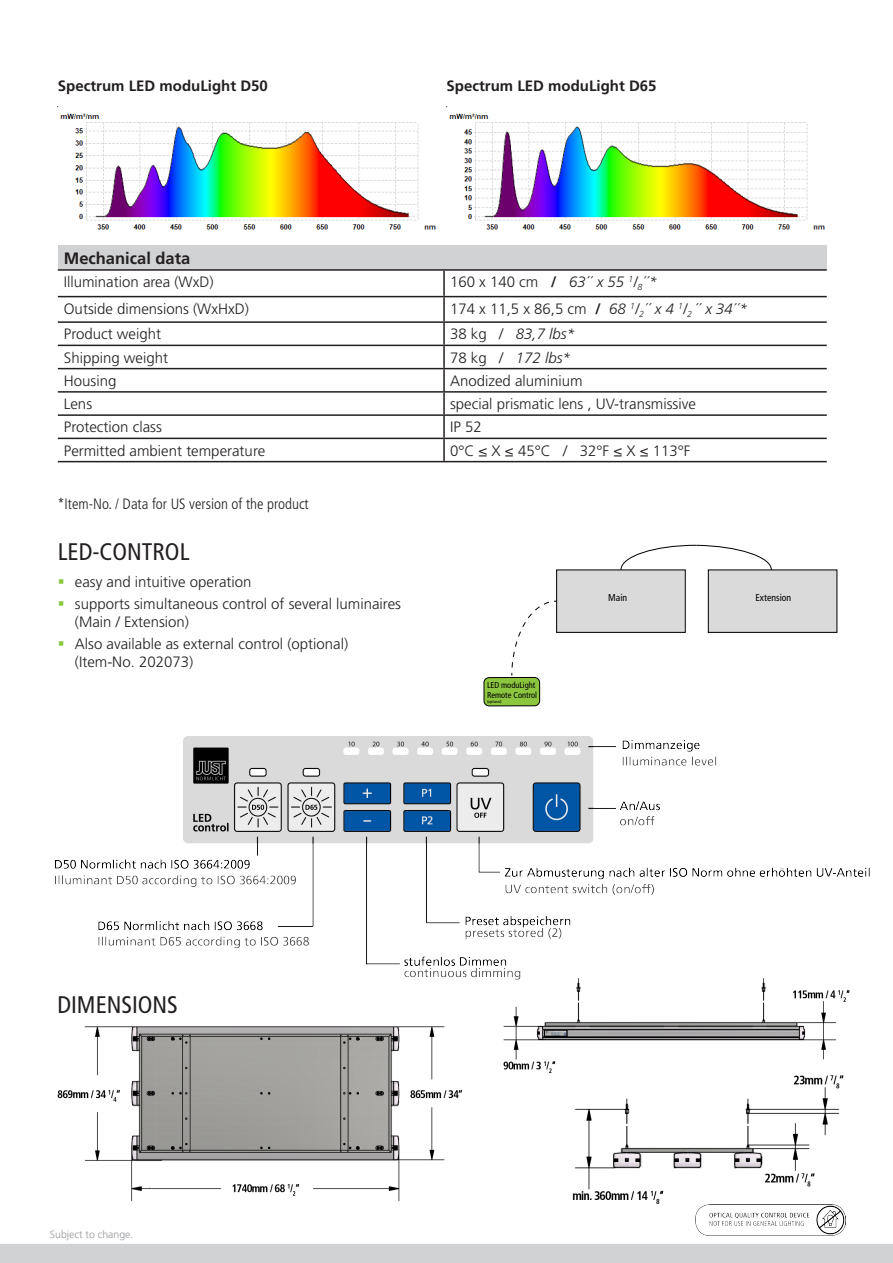
<style>
.page{position:relative;width:893px;height:1263px;background:#fff}
.page>*{position:absolute;margin:0;border:0;box-sizing:border-box;transform-origin:0 0}
.Headline_2{font:condensed 24px "Frutiger LT Pro";color:#231f20}
.Aufzählung{font:condensed 24px "Frutiger LT Pro";color:#231f20}
.t1{font:700 16.5px "Frutiger LT Pro";color:#231f20}
.t2{font:300 15px/18px "Frutiger LT Pro";color:#231f20}
.t3{font:italic 300 15px "Frutiger LT Pro";color:#231f20}
.t4{font:700 15px "Frutiger LT Pro";color:#231f20}
.Aufzählung-2{font:300 condensed 15px "Frutiger LT Pro";color:#231f20}
.t5{font:300 10.5px "Frutiger LT Pro";color:#939598}
.t6{font:condensed 9.9px "Frutiger LT Pro";color:#000}
.t7{font:condensed 8.55px/10.4px "Frutiger LT Pro";color:#000}
.t8{font:condensed 4.05px "Frutiger LT Pro";color:#000}
.s1{font-style:normal}
.s2{font-weight:700;font-style:normal}
</style>
<div class="page">
<img style="left:503px;top:979px;width:347px;height:94px">
<div style="left:58px;top:246px;width:769px;height:24px;background:#d1d2d4"></div>
<hr style="left:58px;top:269px;width:386px;height:2px;background:#231f20">
<hr style="left:444px;top:269px;width:383px;height:2px;background:#231f20">
<hr style="left:443px;top:271px;width:2px;height:25px;background:#231f20">
<hr style="left:58px;top:296px;width:386px;height:1px;background:#231f20">
<hr style="left:444px;top:296px;width:383px;height:1px;background:#231f20">
<hr style="left:443px;top:297px;width:2px;height:24px;background:#231f20">
<hr style="left:58px;top:321px;width:386px;height:2px;background:#231f20">
<hr style="left:444px;top:321px;width:383px;height:2px;background:#231f20">
<hr style="left:443px;top:323px;width:2px;height:22px;background:#231f20">
<hr style="left:58px;top:345px;width:386px;height:1px;background:#231f20">
<hr style="left:444px;top:345px;width:383px;height:1px;background:#231f20">
<hr style="left:443px;top:346px;width:2px;height:22px;background:#231f20">
<hr style="left:58px;top:368px;width:386px;height:1px;background:#231f20">
<hr style="left:444px;top:368px;width:383px;height:1px;background:#231f20">
<hr style="left:443px;top:369px;width:2px;height:22px;background:#231f20">
<hr style="left:58px;top:391px;width:386px;height:2px;background:#231f20">
<hr style="left:444px;top:391px;width:383px;height:2px;background:#231f20">
<hr style="left:443px;top:393px;width:2px;height:21px;background:#231f20">
<hr style="left:58px;top:414px;width:386px;height:2px;background:#231f20">
<hr style="left:444px;top:414px;width:383px;height:2px;background:#231f20">
<hr style="left:443px;top:416px;width:2px;height:22px;background:#231f20">
<hr style="left:58px;top:438px;width:386px;height:1px;background:#231f20">
<hr style="left:444px;top:438px;width:383px;height:1px;background:#231f20">
<hr style="left:443px;top:439px;width:2px;height:22px;background:#231f20">
<hr style="left:58px;top:461px;width:386px;height:1px;background:#231f20">
<hr style="left:444px;top:461px;width:383px;height:1px;background:#231f20">
<img style="left:58px;top:106px;width:767px;height:124px">
<div style="left:557px;top:570px;width:128px;height:62px;background:#dadada"></div>
<div style="left:556px;top:570px;width:129px;height:63px;border:1px solid #000"></div>
<div style="left:708px;top:570px;width:129px;height:62px;background:#dadada"></div>
<div style="left:708px;top:570px;width:129px;height:63px;border:1px solid #000"></div>
<div style="left:484px;top:677px;width:56px;height:29px;background:#8cc63f;border-radius:5px"></div>
<div style="left:484px;top:677px;width:56px;height:29px;border:1px solid #000;border-radius:5px"></div>
<svg style="left:620px;top:545px;width:152px;height:25px"></svg>
<svg style="left:511px;top:601px;width:46px;height:75px"></svg>
<img style="left:55px;top:737px;width:815px;height:242px">
<div style="left:1px;top:1244px;width:891px;height:18px;background:#d1d2d4"></div>
<div style="left:0;top:1244px;width:893px;height:19px;border:2px solid #d1d2d4"></div>
<img style="left:57px;top:1026px;width:405px;height:176px">
<img style="left:561px;top:1071px;width:289px;height:133px">
<img style="left:695px;top:1204px;width:150px;height:31px">
<p class="t4" style="left:58px;top:77px;width:212px">Spectrum LED moduLight D50</p>
<p class="t4" style="left:446px;top:77px;width:212px">Spectrum LED moduLight D65</p>
<p class="t1" style="left:64px;top:248px;width:128px">Mechanical data</p>
<p class="t2" style="left:64px;top:273px;width:151px">Illumination area (WxD)</p>
<p class="t3" style="left:450px;top:273px;width:209px"><span class="s1">160 x 140 cm</span> <span class="s2">/</span> 63´´ x 55 <sup>1</sup>/<sub>8</sub>´´*</p>
<p class="t2" style="left:64px;top:300px;width:187px">Outside dimensions (WxHxD)</p>
<p class="t3" style="left:450px;top:300px;width:299px"><span class="s1">174 x 11,5 x 86,5 cm</span> <span class="s2">/</span> 68 <sup>1</sup>/<sub>2</sub>´´ x 4 <sup>1</sup>/<sub>2</sub> ´´ x 34´´*</p>
<p class="t2" style="left:64px;top:325px;width:99px">Product weight</p>
<p class="t3" style="left:450px;top:325px;width:127px"><span class="s1">38 kg /</span> 83,7 lbs*</p>
<p class="t2" style="left:64px;top:348px;width:106px">Shipping weight</p>
<p class="t3" style="left:450px;top:349px;width:122px"><span class="s1">78 kg /</span> 172 lbs*</p>
<p class="t2" style="left:64px;top:372px;width:54px">Housing</p>
<p class="t2" style="left:450px;top:372px;width:134px">Anodized aluminium</p>
<p class="t2" style="left:64px;top:395px;width:30px">Lens</p>
<p class="t2" style="left:450px;top:395px;width:247px">special prismatic lens , UV-transmissive</p>
<p class="t2" style="left:64px;top:418px;width:100px">Protection class</p>
<p class="t2" style="left:450px;top:418px;width:33px">IP 52</p>
<p class="t2" style="left:64px;top:441px;width:203px">Permitted ambient temperature</p>
<p class="t2" style="left:450px;top:441px;width:242px">0°C ≤ X ≤ 45°C / 32°F ≤ X ≤ 113°F</p>
<p class="Aufzählung-2" style="left:57px;top:495px;width:253px">*Item-No. / Data for US version of the product</p>
<p class="Headline_2" style="left:58px;top:538px;width:133px">LED-CONTROL</p>
<p class="t2" style="left:75px;top:573px;width:178px">easy and intuitive operation</p>
<p class="t2" style="left:75px;top:595px;width:328px">supports simultaneous control of several luminaires (Main / Extension)</p>
<p class="t2" style="left:75px;top:635px;width:275px">Also available as external control (optional) (Item-No. 202073)</p>
<p class="t7" style="left:487px;top:680px;width:52px">LED moduLight<br>Remote Control</p>
<p class="t8" style="left:487px;top:699px;width:16px">(optional)</p>
<p class="t6" style="left:608px;top:592px;width:21px">Main</p>
<p class="t6" style="left:755px;top:591px;width:37px">Extension</p>
<p class="Aufzählung" style="left:57px;top:991px;width:122px">DIMENSIONS</p>
<p class="t5" style="left:50px;top:1228px;width:85px">Subject to change.</p>
</div>
